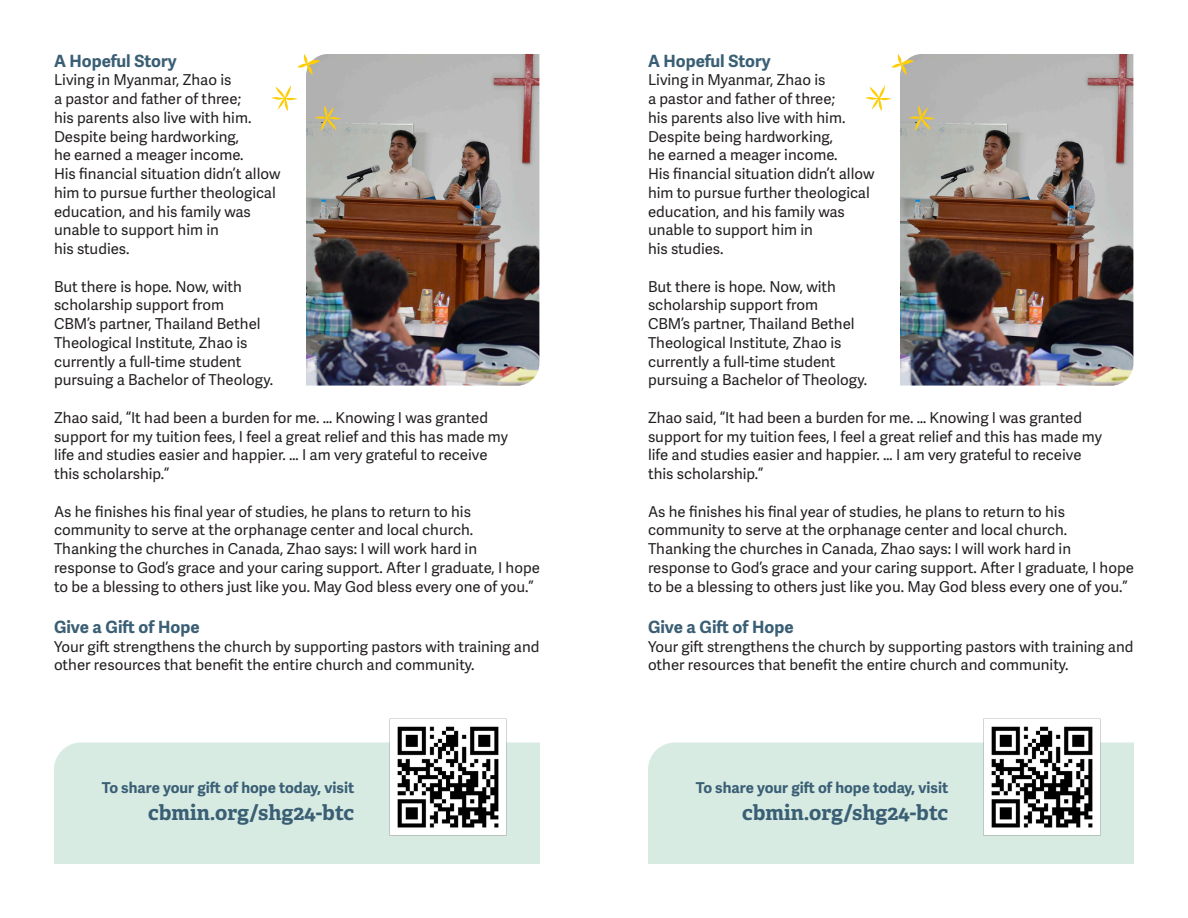
<style>
.page{position:relative;width:1188px;height:918px;background:#fff}
.page>*{position:absolute;margin:0;border:0;box-sizing:border-box;transform-origin:0 0}
.t1{font:700 21px "Adelle";color:#3a5f75}
.t2{font:700 16.8px "Adelle Sans";color:#3a5f75}
.t3{font:15px/18.8px "Adelle Sans";color:#231f20}
.t4{font:700 15px "Adelle Sans";color:#3a5f75}
</style>
<div class="page">
<div style="left:54px;top:742px;width:486px;height:122px;background:#d8ebe3"></div>
<img style="left:306px;top:54px;width:233px;height:332px">
<img style="left:375px;top:718px;width:146px;height:132px">
<svg style="left:271px;top:85px;width:27px;height:26px"></svg>
<svg style="left:314px;top:105px;width:27px;height:26px"></svg>
<svg style="left:298px;top:54px;width:22px;height:21px"></svg>
<div style="left:648px;top:742px;width:486px;height:122px;background:#d8ebe3"></div>
<img style="left:900px;top:54px;width:233px;height:332px">
<img style="left:969px;top:718px;width:146px;height:132px">
<svg style="left:865px;top:85px;width:27px;height:26px"></svg>
<svg style="left:908px;top:105px;width:27px;height:26px"></svg>
<svg style="left:892px;top:54px;width:22px;height:21px"></svg>
<p class="t2" style="left:54px;top:51px;width:124px">A Hopeful Story</p>
<p class="t3" style="left:54px;top:71px;width:228px">Living in Myanmar, Zhao is<br>a pastor and father of three;<br>his parents also live with him.<br>Despite being hardworking,<br>he earned a meager income.<br>His financial situation didn’t allow him to pursue further theological education, and his family was unable to support him in<br>his studies.</p>
<p class="t3" style="left:54px;top:278px;width:221px">But there is hope. Now, with scholarship support from<br>CBM’s partner, Thailand Bethel<br>Theological Institute, Zhao is currently a full-time student pursuing a Bachelor of Theology.</p>
<p class="t3" style="left:54px;top:409px;width:456px">Zhao said, “It had been a burden for me. … Knowing I was granted support for my tuition fees, I feel a great relief and this has made my life and studies easier and happier. … I am very grateful to receive this scholarship.”</p>
<p class="t3" style="left:54px;top:503px;width:487px">As he finishes his final year of studies, he plans to return to his community to serve at the orphanage center and local church.<br>Thanking the churches in Canada, Zhao says: I will work hard in response to God’s grace and your caring support. After I graduate, I hope to be a blessing to others just like you. May God bless every one of you.”</p>
<p class="t2" style="left:54px;top:617px;width:147px">Give a Gift of Hope</p>
<p class="t3" style="left:54px;top:638px;width:487px">Your gift strengthens the church by supporting pastors with training and other resources that benefit the entire church and community.</p>
<p class="t4" style="left:102px;top:779px;width:254px">To share your gift of hope today, visit</p>
<h1 class="t1" style="left:148px;top:799px;width:208px">cbmin.org/shg24-btc</h1>
<p class="t2" style="left:648px;top:51px;width:124px">A Hopeful Story</p>
<p class="t3" style="left:648px;top:71px;width:228px">Living in Myanmar, Zhao is<br>a pastor and father of three;<br>his parents also live with him.<br>Despite being hardworking,<br>he earned a meager income.<br>His financial situation didn’t allow him to pursue further theological education, and his family was unable to support him in<br>his studies.</p>
<p class="t3" style="left:648px;top:278px;width:221px">But there is hope. Now, with scholarship support from<br>CBM’s partner, Thailand Bethel<br>Theological Institute, Zhao is currently a full-time student pursuing a Bachelor of Theology.</p>
<p class="t3" style="left:648px;top:409px;width:456px">Zhao said, “It had been a burden for me. … Knowing I was granted support for my tuition fees, I feel a great relief and this has made my life and studies easier and happier. … I am very grateful to receive this scholarship.”</p>
<p class="t3" style="left:648px;top:503px;width:487px">As he finishes his final year of studies, he plans to return to his community to serve at the orphanage center and local church.<br>Thanking the churches in Canada, Zhao says: I will work hard in response to God’s grace and your caring support. After I graduate, I hope to be a blessing to others just like you. May God bless every one of you.”</p>
<p class="t2" style="left:648px;top:617px;width:147px">Give a Gift of Hope</p>
<p class="t3" style="left:648px;top:638px;width:487px">Your gift strengthens the church by supporting pastors with training and other resources that benefit the entire church and community.</p>
<p class="t4" style="left:696px;top:779px;width:254px">To share your gift of hope today, visit</p>
<h1 class="t1" style="left:742px;top:799px;width:208px">cbmin.org/shg24-btc</h1>
</div>
